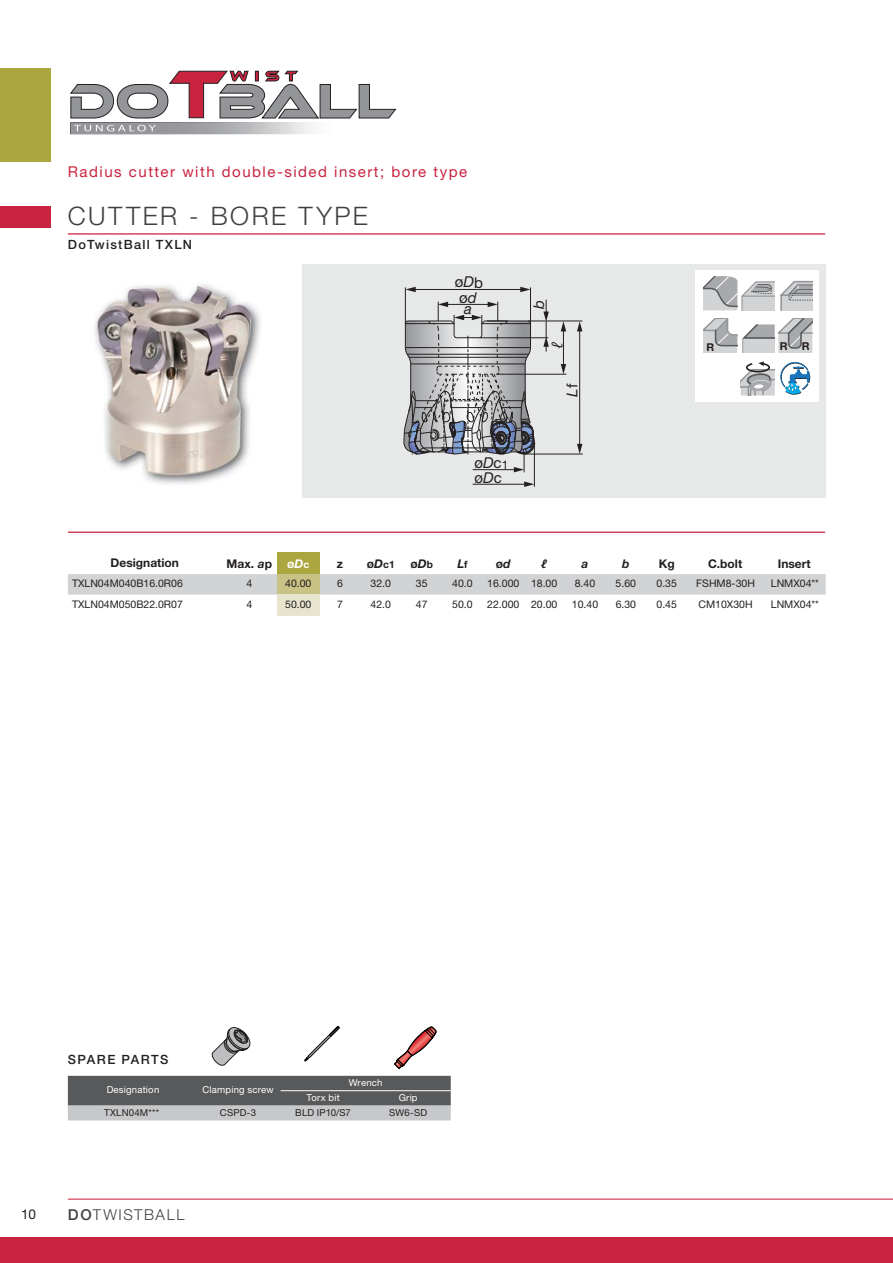
<style>
.page{position:relative;width:893px;height:1263px;background:#fff}
.page>*{position:absolute;margin:0;border:0;box-sizing:border-box;transform-origin:0 0}
.t1{font:300 25.5px "Helvetica Neue LTW1 G";letter-spacing:.1em;color:#404041}
.t2{font:15px "Helvetica Neue LTW1 G";letter-spacing:.1em;color:#c9243f}
.t3{font:15px/15.3px "Helvetica Neue LTW1 G";color:#231f20}
.t4{font:300 15px "Helvetica Neue LTW1 G";letter-spacing:.105em;color:#404041}
.t5{font:italic 15px "Helvetica Neue LTW1 G";color:#231f20}
.t6{font:13.5px "Helvetica Neue LTW1 G";color:#231f20}
.t7{font:500 12.75px "Helvetica Neue LTW1 G";letter-spacing:.1em;color:#231f20}
.t8{font:700 12px "Helvetica Neue LTW1 G";color:#231f20}
.t9{font:italic 700 12px "Helvetica Neue LTW1 G";color:#231f20}
.t10{font:700 12px "Helvetica Neue LTW1 G";color:#fff}
.t11{font:700 10.8px "Helvetica Neue";color:#231a16}
.t12{font:700 10.65px "Helvetica Neue";color:#231a16}
.t13{font:10.5px "Helvetica Neue LTW1 G";color:#231f20}
.t14{font:700 10.2px "Helvetica Neue LTW1 G";color:#231f20}
.t15{font:9.6px "Helvetica Neue LTW1 G";letter-spacing:.02em;color:#fff}
.t16{font:9.6px "Helvetica Neue LTW1 G";letter-spacing:.02em;color:#231f20}
.s1{font-style:italic}
.s2{font-size:12px}
.s3{font-style:normal}
.s4{font-size:10.2px}
.s5{font-style:italic;font-size:12px}
.s6{font-style:normal;font-size:10.2px}
.s7{font-weight:500}
</style>
<div class="page">
<div style="left:0;top:68px;width:51px;height:94px;background:#aba63d"></div>
<div style="left:0;top:1237px;width:892px;height:26px;background:#c9243f"></div>
<hr style="left:68px;top:1199px;width:824px;height:1px;background:#c9243f">
<img style="left:70px;top:122px;width:244px;height:12px">
<img style="left:71px;top:123px;width:243px;height:11px">
<svg style="left:74px;top:125px;width:82px;height:6px"></svg>
<svg style="left:70px;top:70px;width:326px;height:49px"></svg>
<hr style="left:68px;top:233px;width:757px;height:2px;background:#c9243f">
<hr style="left:68px;top:532px;width:757px;height:1px;background:#c9243f">
<div style="left:0;top:206px;width:51px;height:22px;background:#c9243f"></div>
<div style="left:277px;top:553px;width:42px;height:21px;background:#aba63d"></div>
<div style="left:68px;top:574px;width:757px;height:21px;background:#d1d3d4"></div>
<div style="left:277px;top:574px;width:42px;height:21px;background:#c8c284"></div>
<div style="left:277px;top:595px;width:42px;height:21px;background:#e8e5ce"></div>
<div style="left:68px;top:264px;width:757px;height:234px;background:#e7e8e8"></div>
<hr style="left:534px;top:443px;width:1px;height:44px;background:#231f20">
<hr style="left:472px;top:484px;width:54px;height:1px;background:#231f20">
<svg style="left:524px;top:482px;width:10px;height:5px"></svg>
<hr style="left:525px;top:454px;width:57px;height:1px;background:#231f20">
<hr style="left:579px;top:330px;width:1px;height:116px;background:#231f20">
<svg style="left:577px;top:444px;width:5px;height:10px"></svg>
<svg style="left:577px;top:322px;width:5px;height:9px"></svg>
<hr style="left:479px;top:338px;width:69px;height:1px;background:#231f20">
<svg style="left:543px;top:300px;width:6px;height:52px"></svg>
<hr style="left:496px;top:374px;width:70px;height:1px;background:#231f20">
<hr style="left:528px;top:321px;width:54px;height:1px;background:#231f20">
<hr style="left:563px;top:330px;width:1px;height:36px;background:#231f20">
<svg style="left:560px;top:364px;width:6px;height:10px"></svg>
<svg style="left:560px;top:321px;width:6px;height:10px"></svg>
<hr style="left:405px;top:287px;width:1px;height:37px;background:#231f20">
<hr style="left:530px;top:287px;width:1px;height:37px;background:#231f20">
<hr style="left:414px;top:289px;width:108px;height:1px;background:#231f20">
<svg style="left:405px;top:287px;width:10px;height:5px"></svg>
<svg style="left:520px;top:287px;width:10px;height:5px"></svg>
<svg style="left:403px;top:302px;width:132px;height:170px"></svg>
<div style="left:68px;top:264px;width:234px;height:234px;background:#fff"></div>
<img style="left:93px;top:283px;width:167px;height:202px">
<div style="left:695px;top:270px;width:123px;height:132px;background:#fff"></div>
<svg style="left:703px;top:276px;width:71px;height:34px"></svg>
<svg style="left:780px;top:281px;width:32px;height:29px"></svg>
<svg style="left:703px;top:319px;width:109px;height:34px"></svg>
<svg style="left:740px;top:361px;width:34px;height:35px"></svg>
<svg style="left:780px;top:362px;width:30px;height:33px"></svg>
<svg style="left:68px;top:1076px;width:383px;height:44px;background:#7d7f81"></svg>
<hr style="left:280px;top:1090px;width:171px;height:1px;background:#fff">
<svg style="left:211px;top:1027px;width:40px;height:39px"></svg>
<svg style="left:304px;top:1026px;width:36px;height:36px"></svg>
<svg style="left:394px;top:1027px;width:42px;height:42px"></svg>
<h2 class="t2" style="left:68px;top:166px;width:401px">Radius cutter with double-sided insert; bore type</h2>
<h1 class="t1" style="left:68px;top:206px;width:301px">CUTTER - BORE TYPE</h1>
<p class="t7" style="left:68px;top:240px;width:126px">DoTwistBall TXLN</p>
<h2 class="t3" style="left:455px;top:275px;width:30px">ø<span class="s1">D</span>b ø<span class="s1">d</span></h2>
<h2 class="t5" style="left:464px;top:300px;width:9px">a</h2>
<h2 class="t3" style="left:474px;top:456px;width:35px">ø<span class="s1">D</span>c<span class="s2">1</span></h2>
<h2 class="t3" style="left:474px;top:470px;width:29px">ø<span class="s1">D</span>c</h2>
<h2 class="t5" style="left:530px;top:309px;width:10px;rotate:-90deg">b</h2>
<h2 class="t5" style="left:548px;top:349px;width:9px;rotate:-90deg">ℓ</h2>
<h2 class="t5" style="left:563px;top:397px;width:14px;rotate:-90deg">L<span class="s3">f</span></h2>
<p class="t12" style="left:706px;top:340px;width:9px">R</p>
<p class="t11" style="left:779px;top:339px;width:9px">R</p>
<p class="t11" style="left:802px;top:339px;width:9px">R</p>
<p class="t8" style="left:111px;top:558px;width:70px">Designation</p>
<p class="t8" style="left:708px;top:559px;width:36px">C.bolt</p>
<p class="t8" style="left:777px;top:559px;width:34px">Insert</p>
<p class="t8" style="left:227px;top:559px;width:47px">Max. <span class="s1">a</span>p</p>
<p class="t10" style="left:287px;top:559px;width:24px">ø<span class="s1">D</span><span class="s4">c</span></p>
<p class="t8" style="left:337px;top:559px;width:8px">z</p>
<p class="t14" style="left:367px;top:561px;width:29px"><span class="s2">ø</span><span class="s5">D</span>c1</p>
<p class="t8" style="left:410px;top:559px;width:24px">ø<span class="s1">D</span><span class="s4">b</span></p>
<p class="t9" style="left:457px;top:557px;width:12px">L<span class="s6">f</span></p>
<p class="t8" style="left:496px;top:559px;width:16px">ø<span class="s1">d</span></p>
<p class="t9" style="left:541px;top:557px;width:7px">ℓ</p>
<p class="t9" style="left:581px;top:557px;width:8px">a</p>
<p class="t9" style="left:622px;top:557px;width:9px">b</p>
<p class="t8" style="left:658px;top:559px;width:17px">Kg</p>
<p class="t13" style="left:72px;top:579px;width:112px">TXLN04M040B16.0R06</p>
<p class="t13" style="left:246px;top:579px;width:7px">4</p>
<p class="t13" style="left:285px;top:579px;width:28px">40.00</p>
<p class="t13" style="left:337px;top:579px;width:7px">6</p>
<p class="t13" style="left:370px;top:579px;width:22px">32.0</p>
<p class="t13" style="left:416px;top:579px;width:13px">35</p>
<p class="t13" style="left:452px;top:579px;width:22px">40.0</p>
<p class="t13" style="left:487px;top:579px;width:72px">16.000 18.00</p>
<p class="t13" style="left:575px;top:579px;width:22px">8.40</p>
<p class="t13" style="left:615px;top:579px;width:22px">5.60</p>
<p class="t13" style="left:656px;top:579px;width:22px">0.35</p>
<p class="t13" style="left:696px;top:579px;width:60px">FSHM8-30H</p>
<p class="t13" style="left:770px;top:579px;width:50px">LNMX04**</p>
<p class="t13" style="left:72px;top:601px;width:112px">TXLN04M050B22.0R07</p>
<p class="t13" style="left:246px;top:601px;width:7px">4</p>
<p class="t13" style="left:285px;top:601px;width:28px">50.00</p>
<p class="t13" style="left:337px;top:601px;width:7px">7</p>
<p class="t13" style="left:370px;top:601px;width:22px">42.0</p>
<p class="t13" style="left:416px;top:601px;width:13px">47</p>
<p class="t13" style="left:452px;top:601px;width:22px">50.0</p>
<p class="t13" style="left:487px;top:601px;width:72px">22.000 20.00</p>
<p class="t13" style="left:572px;top:601px;width:28px">10.40</p>
<p class="t13" style="left:615px;top:601px;width:22px">6.30</p>
<p class="t13" style="left:656px;top:601px;width:22px">0.45</p>
<p class="t13" style="left:698px;top:601px;width:56px">CM10X30H</p>
<p class="t13" style="left:770px;top:601px;width:50px">LNMX04**</p>
<p class="t7" style="left:68px;top:1055px;width:102px">SPARE PARTS</p>
<p class="t15" style="left:107px;top:1087px;width:54px">Designation</p>
<p class="t15" style="left:202px;top:1087px;width:73px">Clamping screw</p>
<p class="t15" style="left:349px;top:1079px;width:35px">Wrench</p>
<p class="t15" style="left:306px;top:1094px;width:35px">Torx bit</p>
<p class="t15" style="left:399px;top:1094px;width:20px">Grip</p>
<p class="t16" style="left:104px;top:1109px;width:56px">TXLN04M***</p>
<p class="t16" style="left:220px;top:1109px;width:38px">CSPD-3</p>
<p class="t16" style="left:295px;top:1109px;width:57px">BLD IP10/S7</p>
<p class="t16" style="left:389px;top:1109px;width:39px">SW6-SD</p>
<p class="t6" style="left:21px;top:1210px;width:17px">10</p>
<h2 class="t4" style="left:68px;top:1210px;width:118px"><span class="s7">DO</span>TWISTBALL</h2>
</div>
